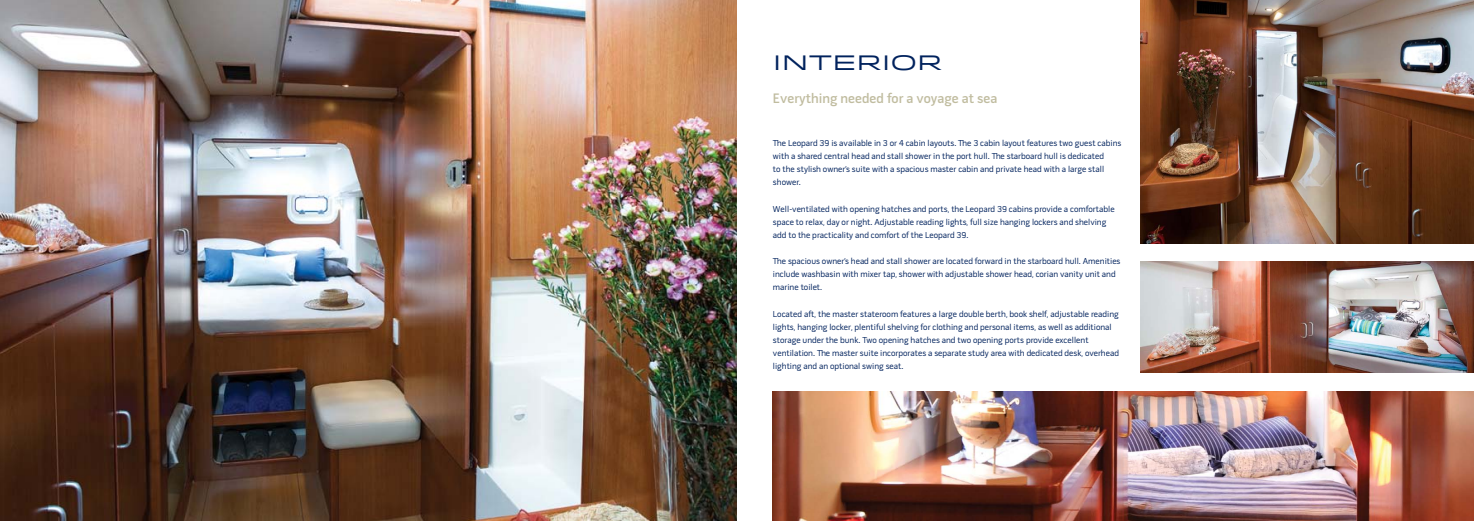
<style>
.page{position:relative;width:1474px;height:521px;background:#fff}
.page>*{position:absolute;margin:0;border:0;box-sizing:border-box;transform-origin:0 0}
.t1{font:20.82px "Idlewild";color:#00225d}
.t2{font:600 14px "Pill Gothic";color:#c0bc9f}
.t3{font:8.75px/13.1px "Pill Gothic";color:#00225d}
</style>
<div class="page">
<img style="left:1140px;top:0;width:333px;height:243px">
<img style="left:773px;top:391px;width:700px;height:130px">
<img style="left:0;top:0;width:737px;height:521px">
<img style="left:1140px;top:262px;width:333px;height:111px">
<h1 class="t1" style="left:773px;top:47px;width:171px">INTERIOR</h1>
<h2 class="t2" style="left:773px;top:92px;width:226px">Everything needed for a voyage at sea</h2>
<p class="t3" style="left:773px;top:137px;width:350px">The Leopard 39 is available in 3 or 4 cabin layouts. The 3 cabin layout features two guest cabins with a shared central head and stall shower in the port hull. The starboard hull is dedicated<br>to the stylish owner’s suite with a spacious master cabin and private head with a large stall shower.</p>
<p class="t3" style="left:773px;top:203px;width:343px">Well-ventilated with opening hatches and ports, the Leopard 39 cabins provide a comfortable space to relax, day or night. Adjustable reading lights, full size hanging lockers and shelving add to the practicality and comfort of the Leopard 39.</p>
<p class="t3" style="left:773px;top:255px;width:349px">The spacious owner’s head and stall shower are located forward in the starboard hull. Amenities include washbasin with mixer tap, shower with adjustable shower head, corian vanity unit and marine toilet.</p>
<p class="t3" style="left:773px;top:308px;width:347px">Located aft, the master stateroom features a large double berth, book shelf, adjustable reading lights, hanging locker, plentiful shelving for clothing and personal items, as well as additional storage under the bunk. Two opening hatches and two opening ports provide excellent ventilation. The master suite incorporates a separate study area with dedicated desk, overhead lighting and an optional swing seat.</p>
</div>
